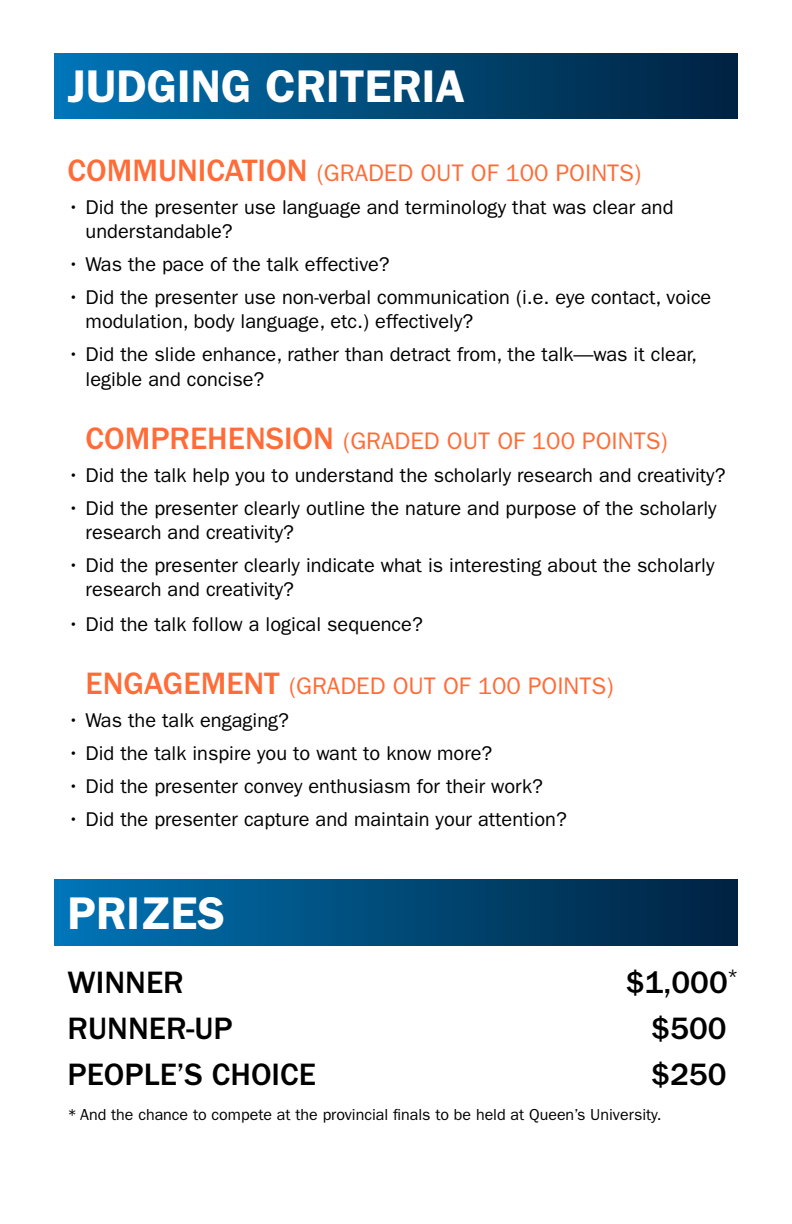
<style>
.page{position:relative;width:792px;height:1224px;background:#fff}
.page>*{position:absolute;margin:0;border:0;box-sizing:border-box;transform-origin:0 0}
.t1{font:600 46px "ITC Franklin Gothic Std";color:#fff}
.t2{font:500 32px "ITC Franklin Gothic Std";color:#000}
.t3{font:24px "ITC Franklin Gothic Std";color:#ff6c37}
.t4{font:20px/24px "ITC Franklin Gothic Std";color:#000}
.t5{font:16px "ITC Franklin Gothic Std";color:#000}
.s1{font-weight:500;font-size:32px}
</style>
<div class="page">
<div style="left:54px;top:880px;width:684px;height:65px;background:linear-gradient(to right,#0074b5,#00213f)"></div>
<div style="left:54px;top:53px;width:684px;height:66px;background:linear-gradient(to right,#0074b5,#00213f)"></div>
<h1 class="t1" style="left:68px;top:59px;width:399px">JUDGING CRITERIA</h1>
<p class="t3" style="left:68px;top:159px;width:575px"><span class="s1">COMMUNICATION</span> (GRADED OUT OF 100 POINTS)</p>
<p class="t4" style="left:86px;top:195px;width:589px;text-indent:-18px">• Did the presenter use language and terminology that was clear and understandable?</p>
<p class="t4" style="left:68px;top:252px;width:324px">• Was the pace of the talk effective?</p>
<p class="t4" style="left:86px;top:285px;width:627px;text-indent:-18px">• Did the presenter use non-verbal communication (i.e. eye contact, voice modulation, body language, etc.) effectively?</p>
<p class="t4" style="left:86px;top:341px;width:613px;line-height:25.2px;text-indent:-18px">• Did the slide enhance, rather than detract from, the talk—was it clear, legible and concise?</p>
<p class="t3" style="left:86px;top:427px;width:584px"><span class="s1">COMPREHENSION</span> (GRADED OUT OF 100 POINTS)</p>
<p class="t4" style="left:68px;top:464px;width:659px">• Did the talk help you to understand the scholarly research and creativity?</p>
<p class="t4" style="left:86px;top:497px;width:633px;text-indent:-18px">• Did the presenter clearly outline the nature and purpose of the scholarly research and creativity?</p>
<p class="t4" style="left:86px;top:554px;width:630px;text-indent:-18px">• Did the presenter clearly indicate what is interesting about the scholarly research and creativity?</p>
<p class="t4" style="left:68px;top:612px;width:357px">• Did the talk follow a logical sequence?</p>
<p class="t3" style="left:86px;top:672px;width:529px"><span class="s1">ENGAGEMENT</span> (GRADED OUT OF 100 POINTS)</p>
<p class="t4" style="left:68px;top:709px;width:223px">• Was the talk engaging?</p>
<p class="t4" style="left:68px;top:742px;width:426px">• Did the talk inspire you to want to know more?</p>
<p class="t4" style="left:68px;top:775px;width:477px">• Did the presenter convey enthusiasm for their work?</p>
<p class="t4" style="left:68px;top:808px;width:501px">• Did the presenter capture and maintain your attention?</p>
<h1 class="t1" style="left:68px;top:886px;width:159px">PRIZES</h1>
<h2 class="t2" style="left:68px;top:964px;width:118px">WINNER</h2>
<h2 class="t2" style="left:626px;top:964px;width:113px">$1,000<sup>*</sup></h2>
<h2 class="t2" style="left:68px;top:1010px;width:167px">RUNNER-UP</h2>
<h2 class="t2" style="left:652px;top:1010px;width:77px">$500</h2>
<h2 class="t2" style="left:68px;top:1056px;width:250px">PEOPLE’S CHOICE</h2>
<h2 class="t2" style="left:652px;top:1056px;width:77px">$250</h2>
<p class="t5" style="left:68px;top:1105px;width:595px">* And the chance to compete at the provincial finals to be held at Queen’s University.</p>
</div>
